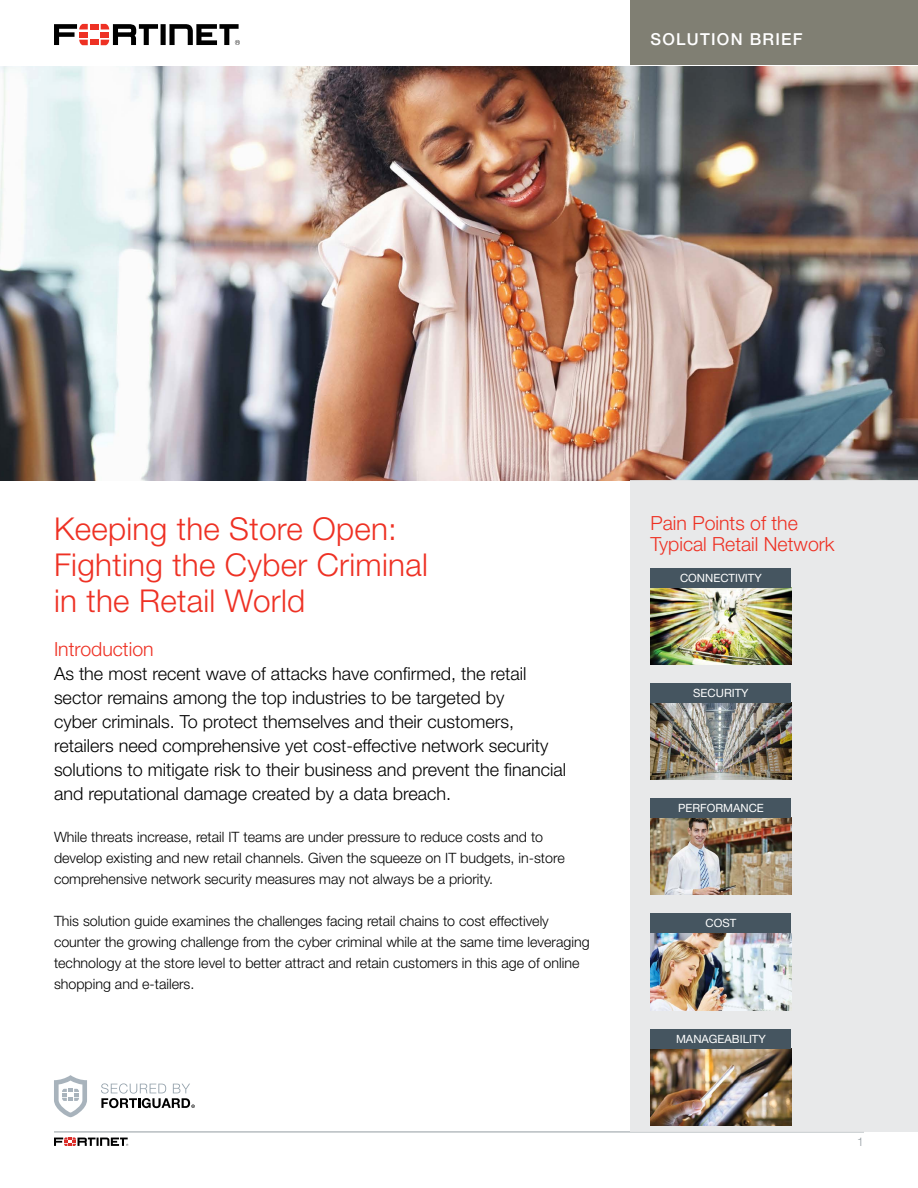
<style>
.page{position:relative;width:918px;height:1188px;background:#fff}
.page>*{position:absolute;margin:0;border:0;box-sizing:border-box;transform-origin:0 0}
.t1{font:300 31.5px/36px "Helvetica Neue LT Pro";letter-spacing:.01em;color:#ee3124}
.t2{font:300 19.5px/21px "Helvetica Neue LT Pro";color:#ee3124}
.t3{font:300 18px/24px "Helvetica Neue LT Pro";color:#000}
.t4{font:500 16.5px "Helvetica Neue LT Pro";letter-spacing:.075em;color:#fff}
.t5{font:300 14.25px/21px "Helvetica Neue LT Pro";color:#000}
.t6{font:300 12px "Helvetica Neue LT Pro";color:#949ca1}
.t7{font:11.4px "Helvetica Neue LT Pro";color:#fff}
</style>
<div class="page">
<img style="left:0;top:66px;width:918px;height:414px">
<div style="left:90px;top:24px;width:8px;height:5px;background:#ee3124"></div>
<div style="left:90px;top:40px;width:8px;height:5px;background:#ee3124"></div>
<svg style="left:54px;top:24px;width:34px;height:21px"></svg>
<svg style="left:101px;top:24px;width:139px;height:21px"></svg>
<hr style="left:54px;top:1132px;width:810px;height:1px;background:#949ca1">
<svg style="left:54px;top:1137px;width:74px;height:9px"></svg>
<div style="left:630px;top:0;width:288px;height:65px;background:#807f73"></div>
<div style="left:630px;top:480px;width:288px;height:652px;background:#e6e7e8"></div>
<svg style="left:54px;top:1075px;width:33px;height:42px"></svg>
<svg style="left:101px;top:1083px;width:94px;height:25px"></svg>
<img style="left:651px;top:588px;width:140px;height:76px">
<div style="left:651px;top:568px;width:140px;height:20px;background:#455560"></div>
<img style="left:651px;top:703px;width:140px;height:77px">
<div style="left:651px;top:683px;width:140px;height:20px;background:#455560"></div>
<img style="left:651px;top:818px;width:140px;height:77px">
<div style="left:651px;top:798px;width:140px;height:20px;background:#455560"></div>
<img style="left:651px;top:933px;width:140px;height:77px">
<div style="left:651px;top:914px;width:140px;height:19px;background:#455560"></div>
<img style="left:651px;top:1048px;width:140px;height:77px">
<div style="left:651px;top:1029px;width:140px;height:19px;background:#455560"></div>
<p class="t4" style="left:651px;top:29px;width:154px">SOLUTION BRIEF</p>
<h1 class="t1" style="left:54px;top:510px;width:375px">Keeping the Store Open:<br>Fighting the Cyber Criminal in the Retail World</h1>
<h2 class="t2" style="left:54px;top:638px;width:101px">Introduction</h2>
<p class="t3" style="left:54px;top:661px;width:514px">As the most recent wave of attacks have confirmed, the retail sector remains among the top industries to be targeted by<br>cyber criminals. To protect themselves and their customers, retailers need comprehensive yet cost-effective network security solutions to mitigate risk to their business and prevent the financial and reputational damage created by a data breach.</p>
<p class="t5" style="left:54px;top:826px;width:512px">While threats increase, retail IT teams are under pressure to reduce costs and to develop existing and new retail channels. Given the squeeze on IT budgets, in-store comprehensive network security measures may not always be a priority.</p>
<p class="t5" style="left:54px;top:910px;width:537px">This solution guide examines the challenges facing retail chains to cost effectively counter the growing challenge from the cyber criminal while at the same time leveraging technology at the store level to better attract and retain customers in this age of online shopping and e-tailers.</p>
<h2 class="t2" style="left:651px;top:512px;width:186px">Pain Points of the<br>Typical Retail Network</h2>
<p class="t7" style="left:680px;top:571px;width:83px">CONNECTIVITY</p>
<p class="t7" style="left:693px;top:686px;width:57px">SECURITY</p>
<p class="t7" style="left:678px;top:801px;width:87px">PERFORMANCE</p>
<p class="t7" style="left:706px;top:916px;width:32px">COST</p>
<p class="t7" style="left:676px;top:1032px;width:91px">MANAGEABILITY</p>
<p class="t6" style="left:857px;top:1134px;width:8px">1</p>
</div>
